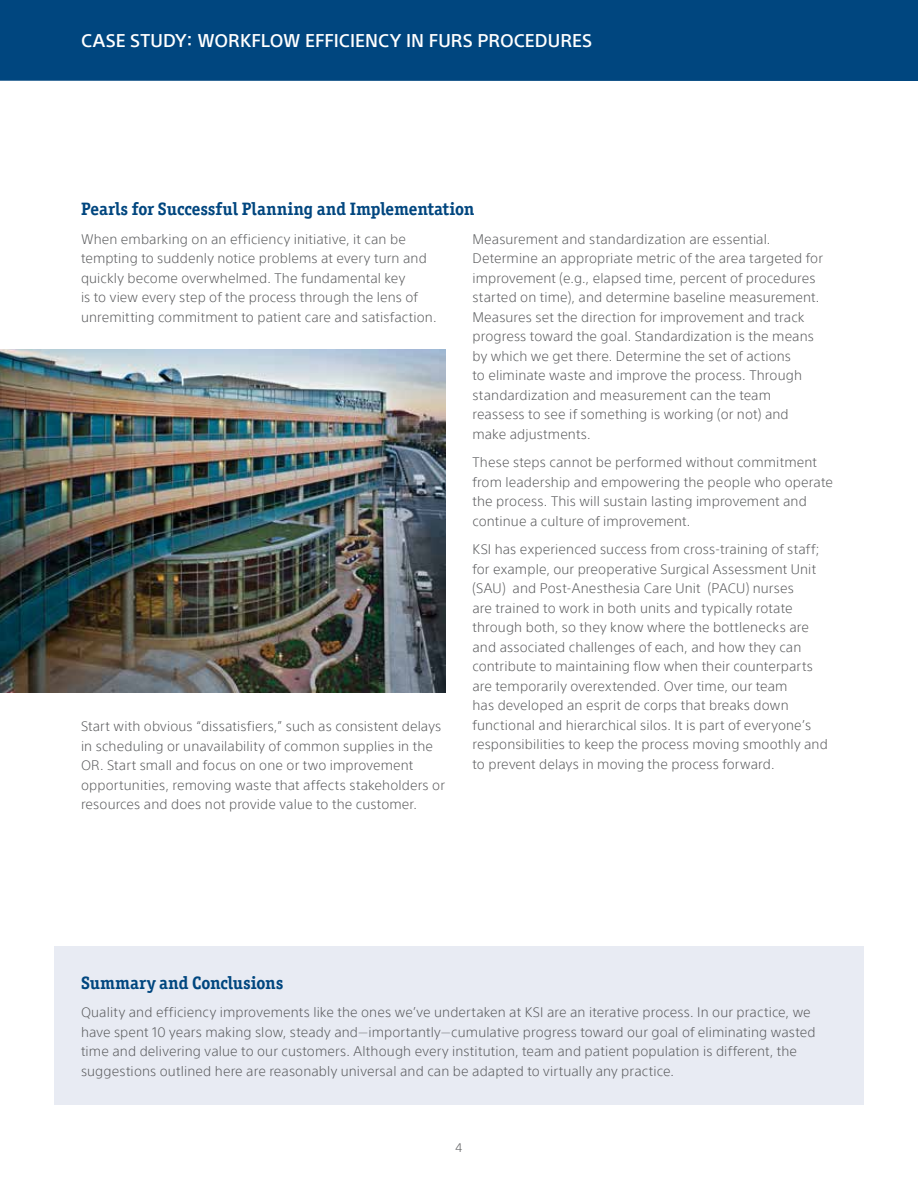
<style>
.page{position:relative;width:918px;height:1188px;background:#fff}
.page>*{position:absolute;margin:0;border:0;box-sizing:border-box;transform-origin:0 0}
.t1{font:700 18px "Officina Ser ITC Std";letter-spacing:-.005em;color:#00467f}
.t2{font:500 18px "SST";letter-spacing:.005em;color:#fff}
.t3{font:300 13.5px/19.5px "SST";letter-spacing:.01em;color:#58595b}
.t4{font:300 12px "SST";color:#58595b}
</style>
<div class="page">
<div style="left:0;top:0;width:918px;height:81px;background:#00467f"></div>
<div style="left:54px;top:947px;width:810px;height:158px;background:#e8ebf3"></div>
<img style="left:0;top:349px;width:446px;height:344px">
<h1 class="t2" style="left:81px;top:30px;width:513px">CASE STUDY: WORKFLOW EFFICIENCY IN FURS PROCEDURES</h1>
<h1 class="t1" style="left:81px;top:198px;width:395px">Pearls for Successful Planning and Implementation</h1>
<p class="t3" style="left:81px;top:229px;width:357px">When embarking on an efficiency initiative, it can be tempting to suddenly notice problems at every turn and quickly become overwhelmed. The fundamental key<br>is to view every step of the process through the lens of unremitting commitment to patient care and satisfaction.</p>
<p class="t3" style="left:472px;top:229px;width:352px">Measurement and standardization are essential.<br>Determine an appropriate metric of the area targeted for improvement (e.g., elapsed time, percent of procedures started on time), and determine baseline measurement.<br>Measures set the direction for improvement and track progress toward the goal. Standardization is the means by which we get there. Determine the set of actions<br>to eliminate waste and improve the process. Through standardization and measurement can the team reassess to see if something is working (or not) and make adjustments.</p>
<p class="t3" style="left:472px;top:453px;width:362px">These steps cannot be performed without commitment from leadership and empowering the people who operate the process. This will sustain lasting improvement and continue a culture of improvement.</p>
<p class="t3" style="left:472px;top:540px;width:357px">KSI has experienced success from cross-training of staff; for example, our preoperative Surgical Assessment Unit (SAU) and Post-Anesthesia Care Unit (PACU) nurses<br>are trained to work in both units and typically rotate through both, so they know where the bottlenecks are and associated challenges of each, and how they can contribute to maintaining flow when their counterparts are temporarily overextended. Over time, our team<br>has developed an esprit de corps that breaks down functional and hierarchical silos. It is part of everyone’s responsibilities to keep the process moving smoothly and to prevent delays in moving the process forward.</p>
<p class="t3" style="left:81px;top:717px;width:365px">Start with obvious “dissatisfiers,” such as consistent delays in scheduling or unavailability of common supplies in the OR. Start small and focus on one or two improvement opportunities, removing waste that affects stakeholders or resources and does not provide value to the customer.</p>
<h1 class="t1" style="left:81px;top:972px;width:204px">Summary and Conclusions</h1>
<p class="t3" style="left:81px;top:1003px;width:736px">Quality and efficiency improvements like the ones we’ve undertaken at KSI are an iterative process. In our practice, we have spent 10 years making slow, steady and—importantly—cumulative progress toward our goal of eliminating wasted time and delivering value to our customers. Although every institution, team and patient population is different, the suggestions outlined here are reasonably universal and can be adapted to virtually any practice.</p>
<p class="t4" style="left:456px;top:1141px;width:8px">4</p>
</div>
